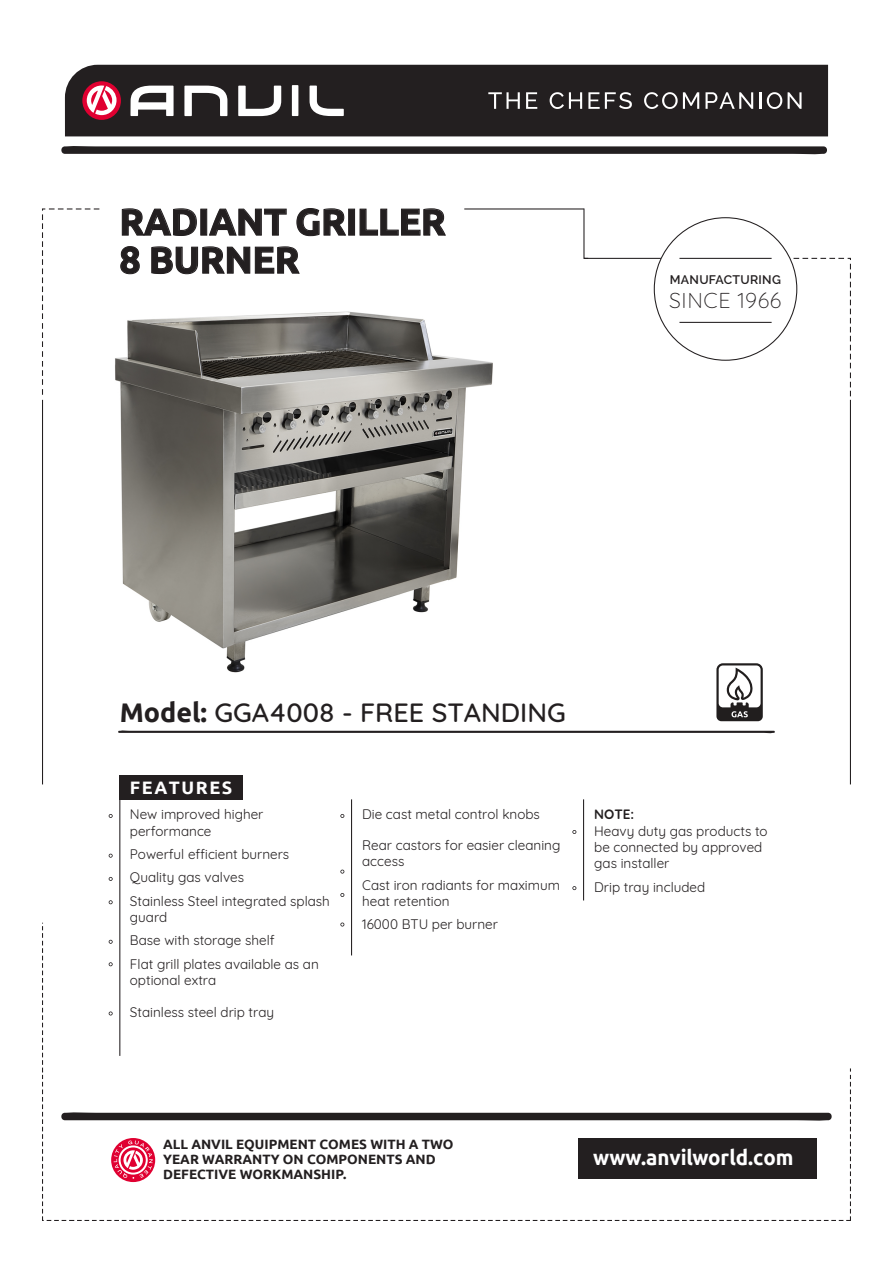
<style>
.page{position:relative;width:893px;height:1263px;background:#fff}
.page>*{position:absolute;margin:0;border:0;box-sizing:border-box;transform-origin:0 0}
.t1{font:700 37.5px/38.1px "Ubuntu";letter-spacing:-.01em;color:#231f20}
.t2{font:500 26.85px "Quicksand";color:#231f20}
.t3{font:300 21.45px "Quicksand";letter-spacing:.03em;color:#231f20}
.t4{font:700 21.15px "Ubuntu";color:#fff}
.t5{font:700 18px "Ubuntu";letter-spacing:.09em;color:#fff}
.t6{font:13.5px/16.2px "Quicksand";color:#231f20}
.t7{font:700 13.5px/15px "Ubuntu";color:#231f20}
.t8{font:700 13.5px "Quicksand";color:#231f20}
.t9{font:600 12.3px "Raleway";letter-spacing:.025em;color:#231f20}
.s1{font-family:"Ubuntu";font-weight:700}
</style>
<div class="page">
<img style="left:115px;top:311px;width:378px;height:362px">
<div style="left:65px;top:65px;width:763px;height:71px;background:#231f20"></div>
<svg style="left:488px;top:92px;width:32px;height:17px"></svg>
<svg style="left:526px;top:92px;width:11px;height:17px"></svg>
<svg style="left:550px;top:92px;width:32px;height:17px"></svg>
<svg style="left:588px;top:92px;width:44px;height:17px"></svg>
<svg style="left:644px;top:92px;width:55px;height:17px"></svg>
<svg style="left:705px;top:92px;width:48px;height:17px"></svg>
<hr style="left:759px;top:92px;width:3px;height:17px;background:#fff">
<svg style="left:767px;top:92px;width:15px;height:17px"></svg>
<svg style="left:788px;top:92px;width:13px;height:17px"></svg>
<svg style="left:82px;top:81px;width:39px;height:39px"></svg>
<svg style="left:87px;top:86px;width:30px;height:29px"></svg>
<svg style="left:130px;top:85px;width:214px;height:31px"></svg>
<hr style="left:464px;top:208px;width:120px;height:1px;background:#231f20">
<svg style="left:583px;top:208px;width:6px;height:51px"></svg>
<svg style="left:793px;top:257px;width:58px;height:139px"></svg>
<hr style="left:679px;top:258px;width:93px;height:1px;background:#231f20">
<hr style="left:679px;top:322px;width:93px;height:1px;background:#231f20">
<hr style="left:584px;top:258px;width:77px;height:1px;background:#231f20">
<svg style="left:118px;top:730px;width:657px;height:3px;background:#625f60"></svg>
<hr style="left:850px;top:400px;width:1px;height:384px;background:#231f20">
<hr style="left:42px;top:400px;width:1px;height:384px;background:#231f20">
<svg style="left:61px;top:146px;width:766px;height:9px;background:#484546"></svg>
<svg style="left:42px;top:208px;width:57px;height:187px"></svg>
<svg style="left:716px;top:663px;width:47px;height:58px"></svg>
<svg style="left:121px;top:208px;width:76px;height:28px"></svg>
<div style="left:200px;top:209px;width:7px;height:27px;border:1px solid #231f20"></div>
<svg style="left:209px;top:208px;width:78px;height:28px"></svg>
<svg style="left:296px;top:208px;width:50px;height:29px"></svg>
<div style="left:348px;top:209px;width:7px;height:27px;border:1px solid #231f20"></div>
<svg style="left:359px;top:208px;width:87px;height:28px"></svg>
<svg style="left:120px;top:246px;width:20px;height:29px"></svg>
<svg style="left:151px;top:246px;width:149px;height:29px"></svg>
<div style="left:119px;top:775px;width:123px;height:25px;background:#231f20"></div>
<hr style="left:119px;top:799px;width:1px;height:257px;background:#231f20">
<hr style="left:351px;top:799px;width:1px;height:156px;background:#231f20">
<svg style="left:109px;top:814px;width:4px;height:4px"></svg>
<svg style="left:340px;top:814px;width:4px;height:4px"></svg>
<svg style="left:340px;top:869px;width:4px;height:5px"></svg>
<svg style="left:340px;top:893px;width:4px;height:4px"></svg>
<svg style="left:109px;top:854px;width:4px;height:4px"></svg>
<svg style="left:109px;top:877px;width:4px;height:4px"></svg>
<svg style="left:109px;top:900px;width:4px;height:4px"></svg>
<svg style="left:42px;top:922px;width:809px;height:299px"></svg>
<hr style="left:583px;top:799px;width:1px;height:101px;background:#231f20">
<svg style="left:572px;top:830px;width:4px;height:4px"></svg>
<svg style="left:572px;top:886px;width:4px;height:4px"></svg>
<h1 class="t1" style="left:119px;top:202px;width:328px">RADIANT GRILLER<br>8 BURNER</h1>
<p class="t9" style="left:670px;top:272px;width:113px">MANUFACTURING</p>
<h3 class="t3" style="left:669px;top:284px;width:113px">SINCE 1966</h3>
<h2 class="t2" style="left:120px;top:690px;width:447px"><span class="s1">Model:</span> GGA4008 - FREE STANDING</h2>
<h3 class="t5" style="left:130px;top:776px;width:104px">FEATURES</h3>
<p class="t6" style="left:130px;top:805px;width:135px">New improved higher performance</p>
<p class="t6" style="left:130px;top:841px;width:201px;line-height:23.4px">Powerful efficient burners<br>Quality gas valves<br>Stainless Steel integrated splash</p>
<p class="t6" style="left:130px;top:904px;width:190px;line-height:23.4px">guard<br>Base with storage shelf<br>Flat grill plates available as an</p>
<p class="t6" style="left:130px;top:971px;width:88px">optional extra</p>
<p class="t6" style="left:130px;top:1003px;width:146px">Stainless steel drip tray</p>
<p class="t6" style="left:362px;top:805px;width:179px">Die cast metal control knobs</p>
<p class="t6" style="left:362px;top:836px;width:200px">Rear castors for easier cleaning access</p>
<p class="t6" style="left:362px;top:875px;width:199px">Cast iron radiants for maximum heat retention</p>
<p class="t6" style="left:362px;top:915px;width:137px">16000 BTU per burner</p>
<p class="t8" style="left:594px;top:803px;width:42px">NOTE:</p>
<p class="t6" style="left:594px;top:821px;width:175px">Heavy duty gas products to be connected by approved gas installer</p>
<p class="t6" style="left:594px;top:877px;width:113px">Drip tray included</p>
<p class="t7" style="left:163px;top:1136px;width:292px">ALL ANVIL EQUIPMENT COMES WITH A TWO<br>YEAR WARRANTY ON COMPONENTS AND<br>DEFECTIVE WORKMANSHIP.</p>
<h3 class="t4" style="left:593px;top:1144px;width:202px">www.anvilworld.com</h3>
</div>
